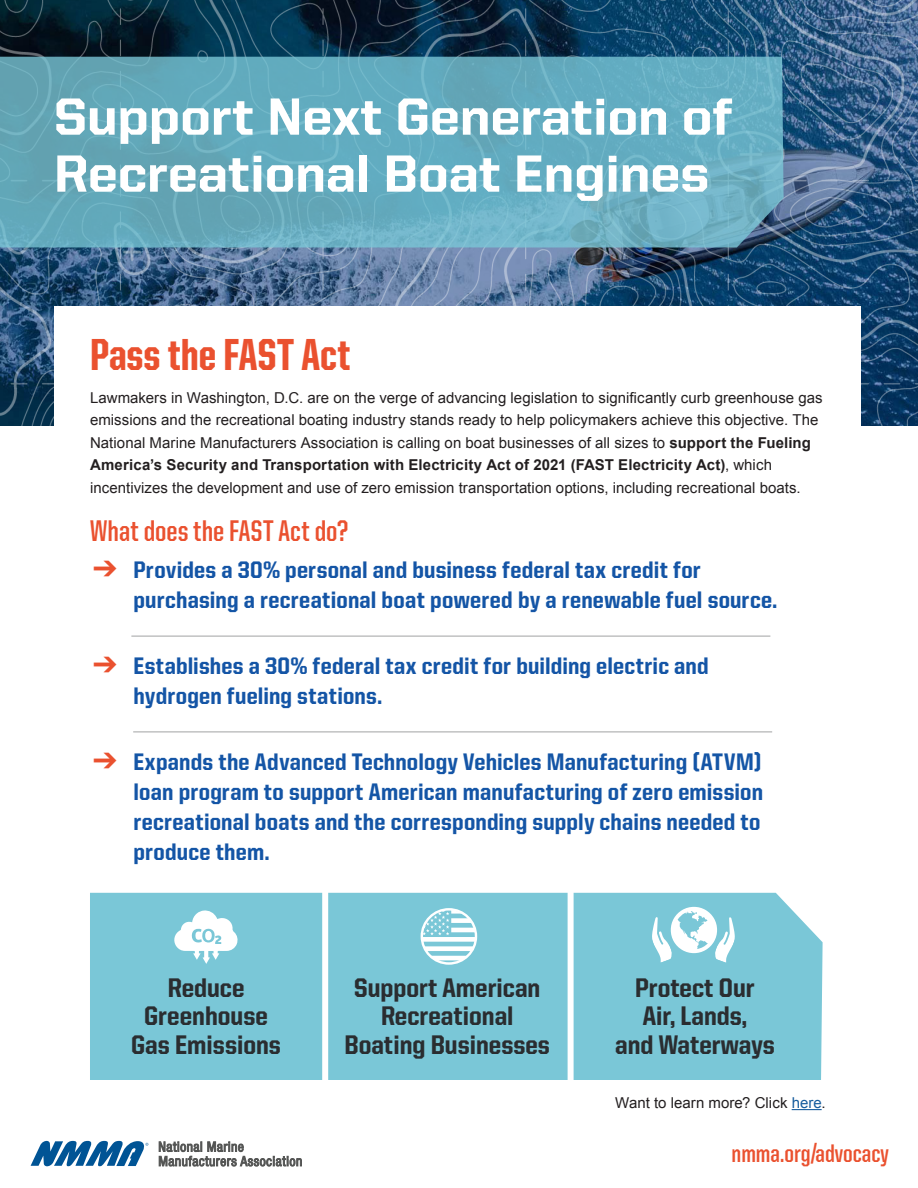
<style>
.page{position:relative;width:918px;height:1188px;background:#fff}
.page>*{position:absolute;margin:0;border:0;box-sizing:border-box;transform-origin:0 0}
.t1{font:800 52.5px/57px "United Sans Reg";color:#fff}
.Body{font:800 45px "United Sans Cond";color:#ea512f}
.t2{font:700 30px "United Sans Cond";color:#ea512f}
.t3{font:800 27px/28.5px "United Sans Semi Cond";color:#2a2d30;text-align:center}
.t4{font:700 25.5px "United Sans Cond";color:#ea512f}
.t5{font:800 24px/30px "United Sans Semi Cond";letter-spacing:.01em;color:#1455a6}
.Body-2{font:15px/22.5px "Arial";letter-spacing:.005em;color:#231f20}
.s1{font-weight:700}
.s2{color:#ea512f}
.s3{color:#175d9e}
</style>
<div class="page">
<img style="left:0;top:0;width:918px;height:426px">
<div style="left:54px;top:306px;width:807px;height:209px;background:#fff"></div>
<svg style="left:159px;top:1142px;width:142px;height:24px"></svg>
<svg style="left:31px;top:1141px;width:117px;height:25px"></svg>
<svg style="left:0;top:57px;width:784px;height:191px;background:#65abbd"></svg>
<hr style="left:131px;top:635px;width:639px;height:2px;background:#2a2d30">
<hr style="left:133px;top:731px;width:639px;height:2px;background:#2a2d30">
<div style="left:90px;top:893px;width:733px;height:187px;background:#7ac7d7"></div>
<div style="left:568px;top:884px;width:6px;height:201px;background:#fff"></div>
<div style="left:322px;top:884px;width:6px;height:201px;background:#fff"></div>
<hr style="left:792px;top:1109px;width:30px;height:1px;background:#175d9e">
<svg style="left:174px;top:910px;width:64px;height:54px"></svg>
<svg style="left:422px;top:910px;width:54px;height:50px"></svg>
<div style="left:421px;top:908px;width:56px;height:57px;border:2px solid #fff;border-radius:50%"></div>
<svg style="left:652px;top:906px;width:83px;height:57px;background:#8fcfdd"></svg>
<p class="t1" style="left:54px;top:87px;width:680px">Support Next Generation of<br>Recreational Boat Engines</p>
<p class="Body" style="left:90px;top:331px;width:262px">Pass the FAST Act</p>
<p class="Body-2" style="left:90px;top:386px;width:734px">Lawmakers in Washington, D.C. are on the verge of advancing legislation to significantly curb greenhouse gas emissions and the recreational boating industry stands ready to help policymakers achieve this objective. The National Marine Manufacturers Association is calling on boat businesses of all sizes to <span class="s1">support the Fueling America’s Security and Transportation with Electricity Act of 2021 (FAST Electricity Act)</span>, which incentivizes the development and use of zero emission transportation options, including recreational boats.</p>
<p class="t2" style="left:90px;top:515px;width:260px">What does the FAST Act do?</p>
<p class="t5" style="left:134px;top:555px;width:645px;text-indent:-40px"><span class="s2">➔</span> Provides a 30% personal and business federal tax credit for purchasing a recreational boat powered by a renewable fuel source.</p>
<p class="t5" style="left:134px;top:651px;width:577px;text-indent:-40px"><span class="s2">➔</span> Establishes a 30% federal tax credit for building electric and hydrogen fueling stations.</p>
<p class="t5" style="left:134px;top:747px;width:631px;text-align:justify;text-indent:-40px"><span class="s2">➔</span> Expands the Advanced Technology Vehicles Manufacturing (ATVM) loan program to support American manufacturing of zero emission recreational boats and the corresponding supply chains needed to produce them.</p>
<p class="t3" style="left:131px;top:973px;width:151px">Reduce<br>Greenhouse<br>Gas Emissions</p>
<p class="t3" style="left:345px;top:973px;width:207px">Support American<br>Recreational<br>Boating Businesses</p>
<p class="t3" style="left:635px;top:973px;width:121px">Protect Our</p>
<p class="t3" style="left:643px;top:1001px;width:106px">Air, Lands,</p>
<p class="t3" style="left:615px;top:1030px;width:161px">and Waterways</p>
<p class="Body-2" style="left:615px;top:1092px;width:212px">Want to learn more? Click <span class="s3">here</span>.</p>
<p class="t4" style="left:732px;top:1140px;width:159px">nmma.org/advocacy</p>
</div>
